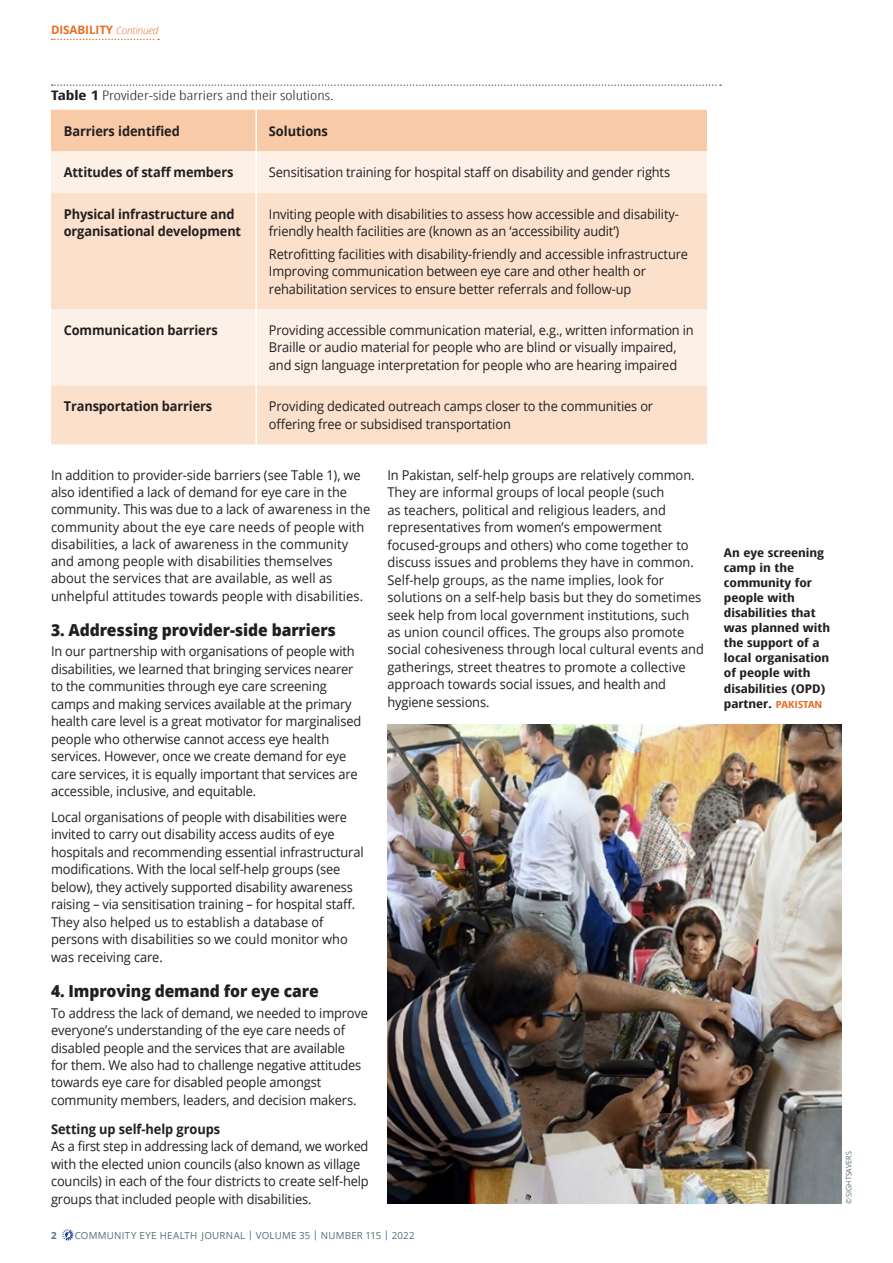
<style>
.page{position:relative;width:893px;height:1263px;background:#fff}
.page>*{position:absolute;margin:0;border:0;box-sizing:border-box;transform-origin:0 0}
.t1{font:800 16.5px "Open Sans";letter-spacing:-.005em;color:#231f20;scale:.95 1}
.t2{font:13.5px/17.4px "Open Sans";letter-spacing:-.01em;color:#231f20;scale:.95 1}
.t3{font:700 13.5px/17.2px "Open Sans";letter-spacing:-.01em;color:#231f20;scale:.95 1}
.t4{font:300 13.2px "Open Sans Condensed";color:#231f20;scale:1.32 1}
.t5{font:700 12px/15px "Open Sans Condensed";color:#231f20;scale:1.26 1}
.t6{font:700 11.7px "Open Sans";letter-spacing:-.005em;color:#e96d24}
.t7{font:9.75px "Open Sans";letter-spacing:.025em;color:#586d75}
.t8{font:700 9.75px "Open Sans";color:#586d75}
.t9{font:7.5px "Open Sans";color:#586d75;scale:.95 1}
.s1{font-weight:300;font-style:italic;font-size:10.2px}
.s2{font-weight:700}
.s3{color:#006cb7}
.s4{font-size:9.75px;color:#e96d24}
</style>
<div class="page">
<svg style="left:62px;top:1229px;width:11px;height:11px"></svg>
<svg style="left:52px;top:39px;width:107px;height:1px"></svg>
<svg style="left:52px;top:84px;width:669px;height:2px"></svg>
<div style="left:51px;top:110px;width:656px;height:41px;background:#f8caa7"></div>
<div style="left:51px;top:151px;width:656px;height:42px;background:#fdf1e7"></div>
<svg style="left:51px;top:193px;width:656px;height:251px;background:#fbe5d3"></svg>
<hr style="left:255px;top:151px;width:2px;height:42px;background:#fff">
<hr style="left:255px;top:193px;width:2px;height:116px;background:#fff">
<hr style="left:255px;top:309px;width:2px;height:76px;background:#fff">
<hr style="left:255px;top:385px;width:2px;height:59px;background:#fff">
<hr style="left:255px;top:110px;width:2px;height:41px;background:#fff">
<img style="left:387px;top:725px;width:455px;height:478px">
<p class="t6" style="left:51px;top:22px;width:109px">DISABILITY <span class="s1">Continued</span></p>
<p class="t4" style="left:51px;top:86px;width:216px"><span class="s2">Table 1</span> Provider-side barriers and their solutions.</p>
<p class="t3" style="left:64px;top:122px;width:124px">Barriers identified</p>
<p class="t3" style="left:269px;top:122px;width:64px">Solutions</p>
<p class="t3" style="left:64px;top:164px;width:180px">Attitudes of staff members</p>
<p class="t2" style="left:269px;top:163px;width:424px">Sensitisation training for hospital staff on disability and gender rights</p>
<p class="t3" style="left:64px;top:205px;width:188px">Physical infrastructure and organisational development</p>
<p class="t2" style="left:269px;top:205px;width:433px">Inviting people with disabilities to assess how accessible and disability&shy;friendly health facilities are (known as an ‘accessibility audit’)</p>
<p class="t2" style="left:269px;top:245px;width:443px">Retrofitting facilities with disability-friendly and accessible infrastructure<br>Improving communication between eye care and other health or rehabilitation services to ensure better referrals and follow-up</p>
<p class="t3" style="left:64px;top:321px;width:164px">Communication barriers</p>
<p class="t2" style="left:269px;top:321px;width:449px">Providing accessible communication material, e.g., written information in<br>Braille or audio material for people who are blind or visually impaired, and sign language interpretation for people who are hearing impaired</p>
<p class="t3" style="left:64px;top:398px;width:158px">Transportation barriers</p>
<p class="t2" style="left:269px;top:398px;width:406px">Providing dedicated outreach camps closer to the communities or offering free or subsidised transportation</p>
<p class="t2" style="left:51px;top:466px;width:337px">In addition to provider-side barriers (see Table 1), we also identified a lack of demand for eye care in the community. This was due to a lack of awareness in the community about the eye care needs of people with disabilities, a lack of awareness in the community and among people with disabilities themselves about the services that are available, as well as unhelpful attitudes towards people with disabilities.</p>
<p class="t1" style="left:51px;top:617px;width:301px">3. Addressing provider-side barriers</p>
<p class="t2" style="left:51px;top:642px;width:328px">In our partnership with organisations of people with disabilities, we learned that bringing services nearer to the communities through eye care screening camps and making services available at the primary health care level is a great motivator for marginalised people who otherwise cannot access eye health services. However, once we create demand for eye care services, it is equally important that services are accessible, inclusive, and equitable.</p>
<p class="t2" style="left:51px;top:808px;width:330px">Local organisations of people with disabilities were invited to carry out disability access audits of eye hospitals and recommending essential infrastructural modifications. With the local self-help groups (see below), they actively supported disability awareness raising – via sensitisation training – for hospital staff.<br>They also helped us to establish a database of persons with disabilities so we could monitor who was receiving care.</p>
<p class="t1" style="left:51px;top:978px;width:283px">4. Improving demand for eye care</p>
<p class="t2" style="left:51px;top:1004px;width:335px">To address the lack of demand, we needed to improve everyone’s understanding of the eye care needs of disabled people and the services that are available<br>for them. We also had to challenge negative attitudes towards eye care for disabled people amongst community members, leaders, and decision makers.</p>
<p class="t3" style="left:51px;top:1120px;width:180px">Setting up self-help groups</p>
<p class="t2" style="left:51px;top:1137px;width:336px">As a first step in addressing lack of demand, we worked with the elected union councils (also known as village councils) in each of the four districts to create self-help groups that included people with disabilities.</p>
<p class="t2" style="left:387px;top:466px;width:335px">In Pakistan, self-help groups are relatively common.<br>They are informal groups of local people (such<br>as teachers, political and religious leaders, and representatives from women’s empowerment focused-groups and others) who come together to discuss issues and problems they have in common.<br>Self-help groups, as the name implies, look for solutions on a self-help basis but they do sometimes seek help from local government institutions, such as union council offices. The groups also promote social cohesiveness through local cultural events and gatherings, street theatres to promote a collective approach towards social issues, and health and hygiene sessions.</p>
<p class="t8" style="left:51px;top:1228px;width:7px">2</p>
<p class="t7" style="left:75px;top:1228px;width:341px">COMMUNITY EYE HEALTH JOURNAL <span class="s3">|</span> VOLUME 35 <span class="s3">|</span> NUMBER 115 <span class="s3">|</span> 2022</p>
<p class="t5" style="left:724px;top:545px;width:86px">An eye screening camp in the community for people with disabilities that was planned with the support of a local organisation of people with disabilities (OPD) partner. <span class="s4">PAKISTAN</span></p>
<p class="t9" style="left:843px;top:1204px;width:57px;rotate:-90deg">© SIGHTSAVERS</p>
</div>
